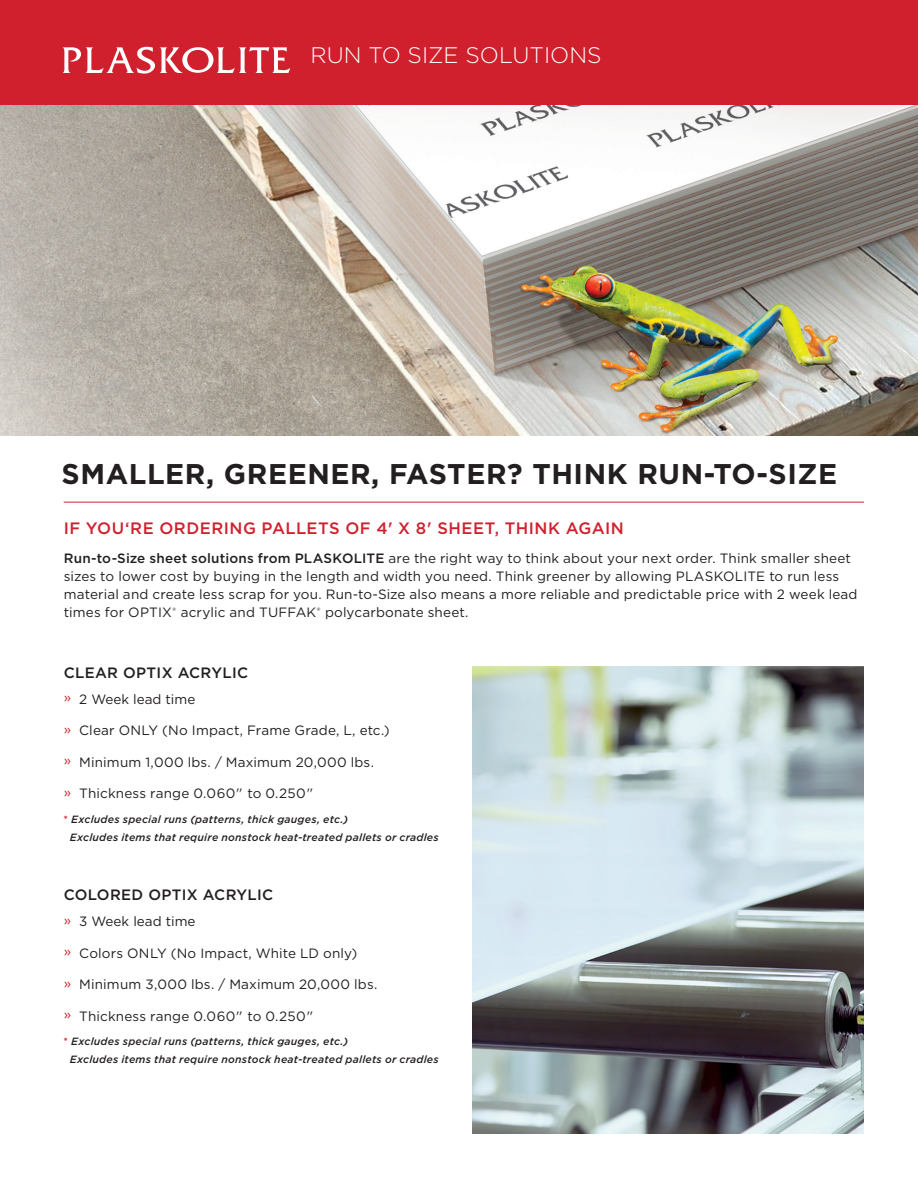
<style>
.page{position:relative;width:918px;height:1188px;background:#fff}
.page>*{position:absolute;margin:0;border:0;box-sizing:border-box;transform-origin:0 0}
.t1{font:700 28.5px "Gotham";letter-spacing:.02em;color:#231f20}
.t2{font:300 22.5px "Gotham";color:#fff}
.t3{font:500 16.5px "Gotham";letter-spacing:.03em;color:#d0202e}
.t4{font:500 15px "Gotham";letter-spacing:.02em;color:#231f20}
.t5{font:13.5px/18px "Gotham";letter-spacing:.01em;color:#231f20}
.t6{font:italic 500 10.5px "Gotham";letter-spacing:.02em;color:#231f20}
.s1{font-weight:500}
.s2{color:#d0202e}
.s3{font-style:normal;color:#d0202e}
</style>
<div class="page">
<div style="left:0;top:0;width:918px;height:107px;background:#d0202e"></div>
<hr style="left:64px;top:502px;width:800px;height:1px;background:#d0202e">
<img style="left:0;top:105px;width:918px;height:331px">
<svg style="left:63px;top:47px;width:227px;height:27px"></svg>
<img style="left:472px;top:666px;width:392px;height:468px">
<p class="t2" style="left:310px;top:41px;width:293px">RUN TO SIZE SOLUTIONS</p>
<p class="t1" style="left:62px;top:457px;width:777px">SMALLER, GREENER, FASTER? THINK RUN-TO-SIZE</p>
<p class="t3" style="left:64px;top:518px;width:562px">IF YOU‘RE ORDERING PALLETS OF 4' X 8' SHEET, THINK AGAIN</p>
<p class="t5" style="left:64px;top:549px;width:795px"><span class="s1">Run-to-Size sheet solutions from PLASKOLITE</span> are the right way to think about your next order. Think smaller sheet sizes to lower cost by buying in the length and width you need. Think greener by allowing PLASKOLITE to run less material and create less scrap for you. Run-to-Size also means a more reliable and predictable price with 2 week lead times for OPTIX<sup>®</sup> acrylic and TUFFAK<sup>®</sup> polycarbonate sheet.</p>
<p class="t4" style="left:64px;top:663px;width:186px">CLEAR OPTIX ACRYLIC</p>
<p class="t5" style="left:64px;top:689px;width:133px"><span class="s2">»</span> 2 Week lead time</p>
<p class="t5" style="left:64px;top:721px;width:328px"><span class="s2">»</span> Clear ONLY (No Impact, Frame Grade, L, etc.)</p>
<p class="t5" style="left:64px;top:752px;width:312px"><span class="s2">»</span> Minimum 1,000 lbs. / Maximum 20,000 lbs.</p>
<p class="t5" style="left:64px;top:784px;width:252px"><span class="s2">»</span> Thickness range 0.060" to 0.250"</p>
<p class="t6" style="left:64px;top:812px;width:286px"><span class="s3">*</span> Excludes special runs (patterns, thick gauges, etc.)</p>
<p class="t6" style="left:70px;top:830px;width:370px">Excludes items that require nonstock heat-treated pallets or cradles</p>
<p class="t4" style="left:64px;top:885px;width:211px">COLORED OPTIX ACRYLIC</p>
<p class="t5" style="left:64px;top:912px;width:133px"><span class="s2">»</span> 3 Week lead time</p>
<p class="t5" style="left:64px;top:943px;width:295px"><span class="s2">»</span> Colors ONLY (No Impact, White LD only)</p>
<p class="t5" style="left:64px;top:975px;width:315px"><span class="s2">»</span> Minimum 3,000 lbs. / Maximum 20,000 lbs.</p>
<p class="t5" style="left:64px;top:1006px;width:252px"><span class="s2">»</span> Thickness range 0.060" to 0.250"</p>
<p class="t6" style="left:64px;top:1035px;width:286px"><span class="s3">*</span> Excludes special runs (patterns, thick gauges, etc.)</p>
<p class="t6" style="left:70px;top:1053px;width:370px">Excludes items that require nonstock heat-treated pallets or cradles</p>
</div>
